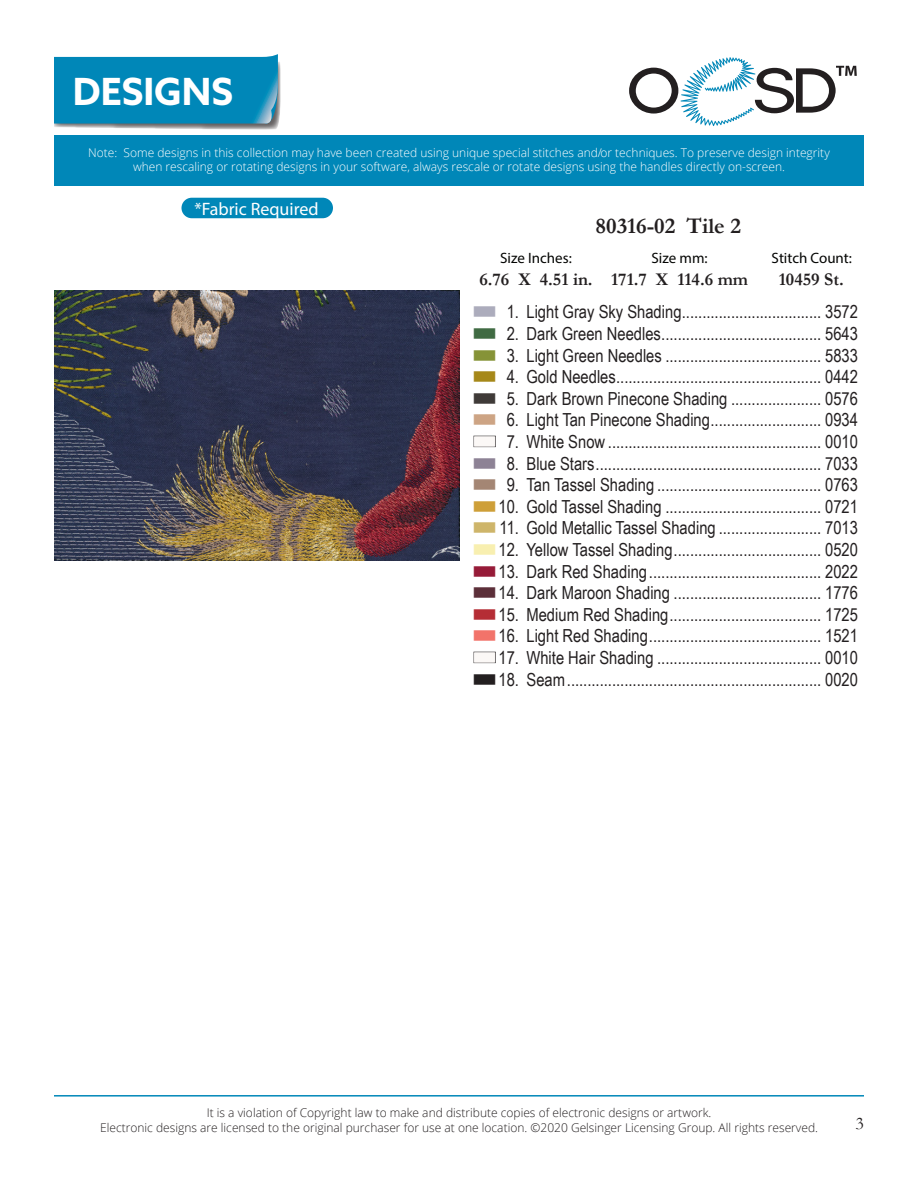
<style>
.page{position:relative;width:918px;height:1188px;background:#fff}
.page>*{position:absolute;margin:0;border:0;box-sizing:border-box;transform-origin:0 0}
.t1{font:700 37.5px "Azo Sans";color:#fff}
.t2{font:700 22.5px "Garamond";color:#231f20}
.t3{font:18px "Arial Narrow";color:#231f20}
.t4{font:700 18px "Garamond";color:#231f20}
.t5{font:18px "Myriad Pro";color:#fff}
.t6{font:18px "Garamond";color:#231f20}
.t7{font:15px "Myriad Pro";color:#040503}
.t8{font:300 12px/14.4px "Open Sans";color:#fff;text-align:center}
.t9{font:300 12px "Open Sans";color:#231f20}
.s1{color:#acacbc}
.s2{color:#406b43}
.s3{color:#869337}
.s4{color:#a68819}
.s5{color:#3f3a38}
.s6{color:#cda484}
.s7{color:#8d8295}
.s8{color:#a48674}
.s9{color:#ce9f38}
.s10{color:#ceb56a}
.s11{color:#f8efb0}
.s12{color:#961b38}
.s13{color:#5c2f39}
.s14{color:#b52d35}
.s15{color:#f2736a}
</style>
<div class="page">
<svg style="left:629px;top:57px;width:228px;height:69px"></svg>
<div style="left:54px;top:135px;width:810px;height:51px;background:#0087b8"></div>
<hr style="left:54px;top:1095px;width:810px;height:2px;background:#0087b8">
<svg style="left:54px;top:54px;width:227px;height:76px;background:#1e90ba"></svg>
<img style="left:55px;top:290px;width:405px;height:270px">
<div style="left:182px;top:198px;width:151px;height:20px;background:#0087b8;border-radius:10px"></div>
<p class="t1" style="left:73px;top:67px;width:162px">DESIGNS</p>
<p class="t8" style="left:88px;top:145px;width:743px">Note: Some designs in this collection may have been created using unique special stitches and/or techniques. To preserve design integrity when rescaling or rotating designs in your software, always rescale or rotate designs using the handles directly on-screen.</p>
<p class="t5" style="left:194px;top:198px;width:126px">*Fabric Required</p>
<p class="t2" style="left:596px;top:211px;width:147px">80316-02 Tile 2</p>
<p class="t7" style="left:500px;top:248px;width:73px">Size Inches:</p>
<p class="t7" style="left:652px;top:248px;width:58px">Size mm:</p>
<p class="t7" style="left:772px;top:248px;width:82px">Stitch Count:</p>
<p class="t4" style="left:479px;top:267px;width:115px">6.76 X 4.51 in.</p>
<p class="t4" style="left:611px;top:267px;width:138px">171.7 X 114.6 mm</p>
<p class="t4" style="left:779px;top:267px;width:66px">10459 St.</p>
<p class="t3" style="left:472px;top:299px;width:387px"><span class="s1">■</span> 1. Light Gray Sky Shading.................................. 3572</p>
<p class="t3" style="left:472px;top:320px;width:387px"><span class="s2">■</span> 2. Dark Green Needles....................................... 5643</p>
<p class="t3" style="left:472px;top:342px;width:387px"><span class="s3">■</span> 3. Light Green Needles ...................................... 5833</p>
<p class="t3" style="left:472px;top:364px;width:387px"><span class="s4">■</span> 4. Gold Needles.................................................. 0442</p>
<p class="t3" style="left:472px;top:385px;width:387px"><span class="s5">■</span> 5. Dark Brown Pinecone Shading ...................... 0576</p>
<p class="t3" style="left:472px;top:407px;width:387px"><span class="s6">■</span> 6. Light Tan Pinecone Shading........................... 0934</p>
<p class="t3" style="left:472px;top:428px;width:387px">■ 7. White Snow .................................................... 0010</p>
<p class="t3" style="left:472px;top:450px;width:387px"><span class="s7">■</span> 8. Blue Stars....................................................... 7033</p>
<p class="t3" style="left:472px;top:472px;width:387px"><span class="s8">■</span> 9. Tan Tassel Shading ........................................ 0763</p>
<p class="t3" style="left:472px;top:493px;width:387px"><span class="s9">■</span> 10. Gold Tassel Shading ...................................... 0721</p>
<p class="t3" style="left:472px;top:515px;width:387px"><span class="s10">■</span> 11. Gold Metallic Tassel Shading ......................... 7013</p>
<p class="t3" style="left:472px;top:536px;width:387px"><span class="s11">■</span> 12. Yellow Tassel Shading.................................... 0520</p>
<p class="t3" style="left:472px;top:558px;width:387px"><span class="s12">■</span> 13. Dark Red Shading.......................................... 2022</p>
<p class="t3" style="left:472px;top:580px;width:387px"><span class="s13">■</span> 14. Dark Maroon Shading .................................... 1776</p>
<p class="t3" style="left:472px;top:601px;width:387px"><span class="s14">■</span> 15. Medium Red Shading..................................... 1725</p>
<p class="t3" style="left:472px;top:623px;width:387px"><span class="s15">■</span> 16. Light Red Shading.......................................... 1521</p>
<p class="t3" style="left:472px;top:644px;width:387px">■ 17. White Hair Shading ........................................ 0010</p>
<p class="t3" style="left:472px;top:666px;width:387px">■ 18. Seam.............................................................. 0020</p>
<p class="t9" style="left:207px;top:1105px;width:506px">It is a violation of Copyright law to make and distribute copies of electronic designs or artwork.</p>
<p class="t9" style="left:100px;top:1119px;width:719px">Electronic designs are licensed to the original purchaser for use at one location. ©2020 Gelsinger Licensing Group. All rights reserved.</p>
<p class="t6" style="left:856px;top:1111px;width:10px">3</p>
</div>
